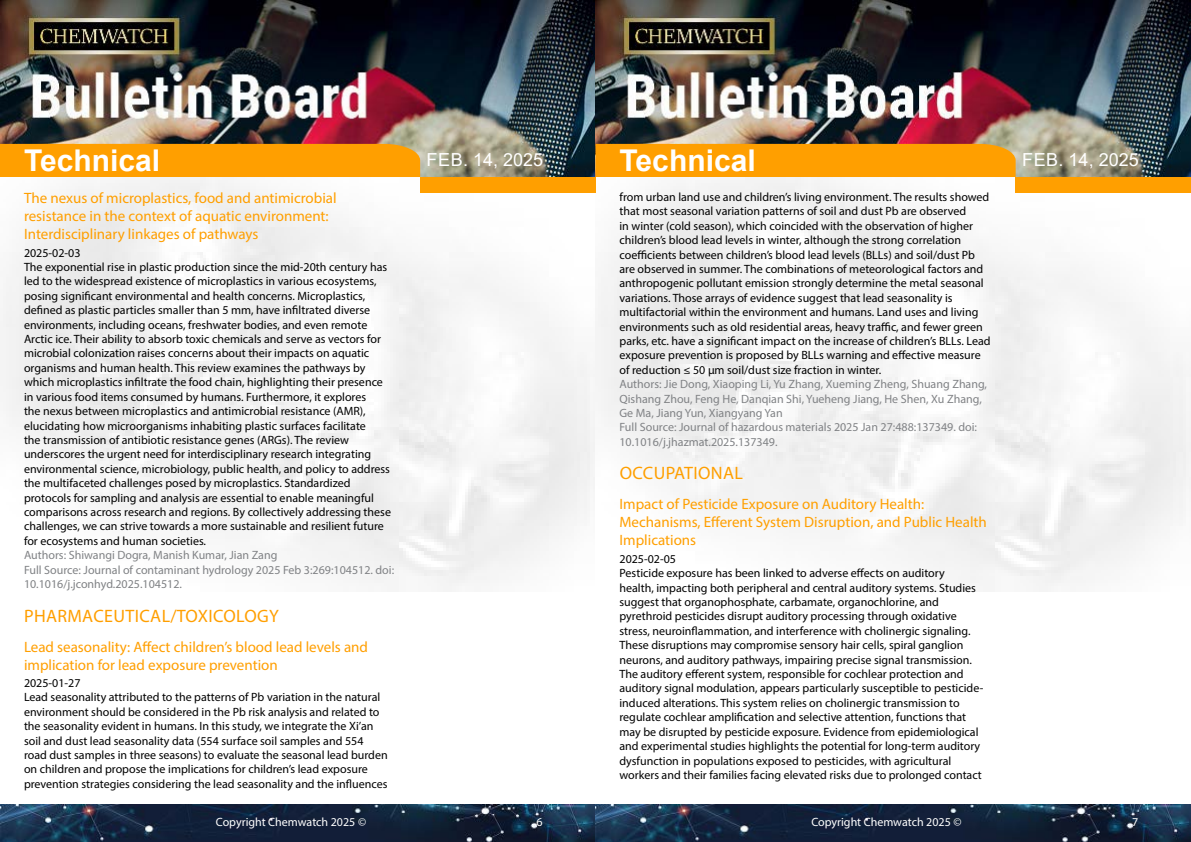
<style>
.page{position:relative;width:1191px;height:842px;background:#fff}
.page>*{position:absolute;margin:0;border:0;box-sizing:border-box;transform-origin:0 0}
.t1{font:700 30px "Arial";color:#fff}
.t2{font:18px "Myriad Pro";letter-spacing:.02em;color:#ff9f00}
.t3{font:18px "Arial";color:#fff}
.t4{font:15px/18px "Myriad Pro";color:#ff9f00}
.t5{font:12px/14.4px "Myriad Pro";color:#000}
.t6{font:12px/14.4px "Myriad Pro";color:#808285}
.t7{font:12px "Myriad Pro";color:#fff}
</style>
<div class="page">
<img style="left:0;top:0;width:1191px;height:592px">
<div style="left:420px;top:177px;width:175px;height:15px;background:#ff9f00"></div>
<div style="left:1015px;top:177px;width:176px;height:15px;background:#ff9f00"></div>
<div style="left:0;top:144px;width:420px;height:33px;background:#ff9f00"></div>
<div style="left:595px;top:144px;width:420px;height:33px;background:#ff9f00"></div>
<img style="left:0;top:804px;width:1191px;height:38px">
<h1 class="t1" style="left:24px;top:139px;width:138px">Technical</h1>
<h2 class="t3" style="left:426px;top:148px;width:118px">Feb. 14, 2025</h2>
<h1 class="t1" style="left:619px;top:139px;width:138px">Technical</h1>
<h2 class="t3" style="left:1022px;top:148px;width:118px">Feb. 14, 2025</h2>
<p class="t4" style="left:24px;top:189px;width:314px">The nexus of microplastics, food and antimicrobial resistance in the context of aquatic environment:<br>Interdisciplinary linkages of pathways</p>
<p class="t5" style="left:24px;top:245px;width:368px">2025-02-03<br>The exponential rise in plastic production since the mid-20th century has led to the widespread existence of microplastics in various ecosystems, posing significant environmental and health concerns. Microplastics, defined as plastic particles smaller than 5 mm, have infiltrated diverse environments, including oceans, freshwater bodies, and even remote Arctic ice. Their ability to absorb toxic chemicals and serve as vectors for microbial colonization raises concerns about their impacts on aquatic organisms and human health. This review examines the pathways by which microplastics infiltrate the food chain, highlighting their presence in various food items consumed by humans. Furthermore, it explores<br>the nexus between microplastics and antimicrobial resistance (AMR), elucidating how microorganisms inhabiting plastic surfaces facilitate<br>the transmission of antibiotic resistance genes (ARGs). The review underscores the urgent need for interdisciplinary research integrating environmental science, microbiology, public health, and policy to address the multifaceted challenges posed by microplastics. Standardized protocols for sampling and analysis are essential to enable meaningful comparisons across research and regions. By collectively addressing these challenges, we can strive towards a more sustainable and resilient future for ecosystems and human societies.</p>
<p class="t6" style="left:24px;top:548px;width:372px">Authors: Shiwangi Dogra, Manish Kumar, Jian Zang<br>Full Source: Journal of contaminant hydrology 2025 Feb 3:269:104512. doi:<br>10.1016/j.jconhyd.2025.104512.</p>
<h2 class="t2" style="left:24px;top:604px;width:256px">PHARMACEUTICAL/TOXICOLOGY</h2>
<p class="t4" style="left:24px;top:637px;width:345px">Lead seasonality: Affect children’s blood lead levels and implication for lead exposure prevention</p>
<p class="t5" style="left:24px;top:675px;width:365px">2025-01-27<br>Lead seasonality attributed to the patterns of Pb variation in the natural environment should be considered in the Pb risk analysis and related to the seasonality evident in humans. In this study, we integrate the Xi’an soil and dust lead seasonality data (554 surface soil samples and 554 road dust samples in three seasons) to evaluate the seasonal lead burden on children and propose the implications for children’s lead exposure prevention strategies considering the lead seasonality and the influences</p>
<p class="t5" style="left:619px;top:190px;width:372px">from urban land use and children’s living environment. The results showed that most seasonal variation patterns of soil and dust Pb are observed<br>in winter (cold season), which coincided with the observation of higher children’s blood lead levels in winter, although the strong correlation coefficients between children’s blood lead levels (BLLs) and soil/dust Pb are observed in summer. The combinations of meteorological factors and anthropogenic pollutant emission strongly determine the metal seasonal variations. Those arrays of evidence suggest that lead seasonality is multifactorial within the environment and humans. Land uses and living environments such as old residential areas, heavy traffic, and fewer green parks, etc. have a significant impact on the increase of children’s BLLs. Lead exposure prevention is proposed by BLLs warning and effective measure of reduction ≤ 50 μm soil/dust size fraction in winter.</p>
<p class="t6" style="left:619px;top:377px;width:369px">Authors: Jie Dong, Xiaoping Li, Yu Zhang, Xueming Zheng, Shuang Zhang, Qishang Zhou, Feng He, Danqian Shi, Yueheng Jiang, He Shen, Xu Zhang, Ge Ma, Jiang Yun, Xiangyang Yan<br>Full Source: Journal of hazardous materials 2025 Jan 27:488:137349. doi:<br>10.1016/j.jhazmat.2025.137349.</p>
<h2 class="t2" style="left:619px;top:462px;width:125px">OCCUPATIONAL</h2>
<p class="t4" style="left:619px;top:495px;width:369px">Impact of Pesticide Exposure on Auditory Health:<br>Mechanisms, Efferent System Disruption, and Public Health<br>Implications</p>
<p class="t5" style="left:619px;top:551px;width:365px">2025-02-05<br>Pesticide exposure has been linked to adverse effects on auditory<br>health, impacting both peripheral and central auditory systems. Studies suggest that organophosphate, carbamate, organochlorine, and pyrethroid pesticides disrupt auditory processing through oxidative stress, neuroinflammation, and interference with cholinergic signaling.<br>These disruptions may compromise sensory hair cells, spiral ganglion neurons, and auditory pathways, impairing precise signal transmission.<br>The auditory efferent system, responsible for cochlear protection and auditory signal modulation, appears particularly susceptible to pesticide&shy;induced alterations. This system relies on cholinergic transmission to regulate cochlear amplification and selective attention, functions that may be disrupted by pesticide exposure. Evidence from epidemiological and experimental studies highlights the potential for long-term auditory dysfunction in populations exposed to pesticides, with agricultural workers and their families facing elevated risks due to prolonged contact</p>
<p class="t7" style="left:216px;top:815px;width:152px">Copyright Chemwatch 2025 ©</p>
<p class="t7" style="left:536px;top:815px;width:8px">6</p>
<p class="t7" style="left:811px;top:815px;width:152px">Copyright Chemwatch 2025 ©</p>
<p class="t7" style="left:1132px;top:815px;width:8px">7</p>
</div>
